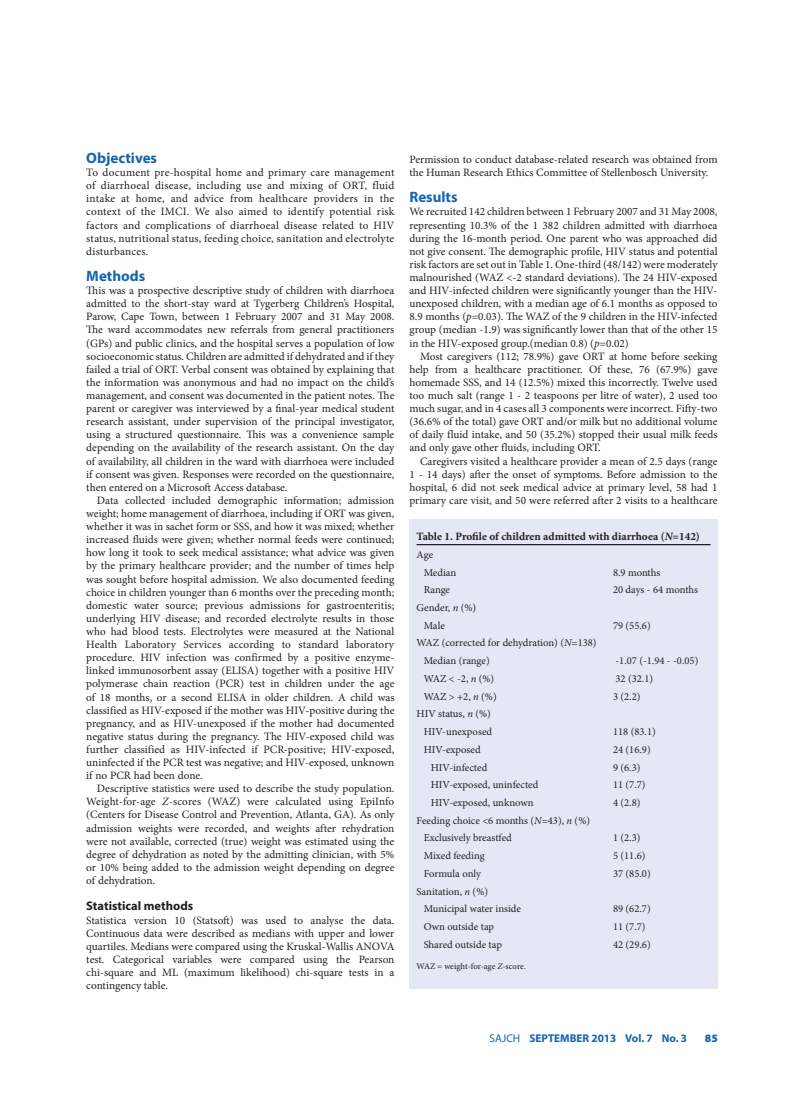
<style>
.page{position:relative;width:797px;height:1105px;background:#fff}
.page>*{position:absolute;margin:0;border:0;box-sizing:border-box;transform-origin:0 0}
.t1{font:700 15px "Myriad Pro";color:#1364b1}
.t2{font:700 12.5px "Myriad Pro";color:#231f20}
.t3{font:11.25px/13.1px "Minion Pro";color:#231f20;text-align:justify}
.t4{font:700 11.25px "Minion Pro";color:#231f20}
.t5{font:700 11.25px "Myriad Pro";color:#1364b1}
.t6{font:900 11.25px "Myriad Pro";color:#1364b1}
.t7{font:10.62px/17.8px "Minion Pro";color:#231f20}
.t8{font:8.75px "Minion Pro";letter-spacing:-.01em;color:#231f20}
.s1{font-style:italic}
.s2{font-weight:400}
</style>
<div class="page">
<div style="left:409px;top:519px;width:308px;height:470px;background:#e3e8f4"></div>
<hr style="left:416px;top:544px;width:197px;height:1px;background:#231f20">
<hr style="left:613px;top:544px;width:97px;height:1px;background:#231f20">
<h1 class="t1" style="left:86px;top:148px;width:72px">Objectives</h1>
<p class="t3" style="left:86px;top:166px;width:309px">To document pre-hospital home and primary care management of diarrhoeal disease, including use and mixing of ORT, fluid intake at home, and advice from healthcare providers in the context of the IMCI. We also aimed to identify potential risk factors and complications of diarrhoeal disease related to HIV status, nutritional status, feeding choice, sanitation and electrolyte disturbances.</p>
<h1 class="t1" style="left:86px;top:266px;width:61px">Methods</h1>
<p class="t3" style="left:86px;top:284px;width:310px">This was a prospective descriptive study of children with diarrhoea admitted to the short-stay ward at Tygerberg Children’s Hospital, Parow, Cape Town, between 1 February 2007 and 31 May 2008.<br>The ward accommodates new referrals from general practitioners (GPs) and public clinics, and the hospital serves a population of low socioeconomic status. Children are admitted if dehydrated and if they failed a trial of ORT. Verbal consent was obtained by explaining that the information was anonymous and had no impact on the child’s management, and consent was documented in the patient notes. The parent or caregiver was interviewed by a final-year medical student research assistant, under supervision of the principal investigator, using a structured questionnaire. This was a convenience sample depending on the availability of the research assistant. On the day of availability, all children in the ward with diarrhoea were included if consent was given. Responses were recorded on the questionnaire, then entered on a Microsoft Access database.</p>
<p class="t3" style="left:86px;top:494px;width:310px;text-indent:11px">Data collected included demographic information; admission weight; home management of diarrhoea, including if ORT was given, whether it was in sachet form or SSS, and how it was mixed; whether increased fluids were given; whether normal feeds were continued; how long it took to seek medical assistance; what advice was given by the primary healthcare provider; and the number of times help was sought before hospital admission. We also documented feeding choice in children younger than 6 months over the preceding month; domestic water source; previous admissions for gastroenteritis; underlying HIV disease; and recorded electrolyte results in those who had blood tests. Electrolytes were measured at the National Health Laboratory Services according to standard laboratory procedure. HIV infection was confirmed by a positive enzyme&shy;linked immunosorbent assay (ELISA) together with a positive HIV polymerase chain reaction (PCR) test in children under the age of 18 months, or a second ELISA in older children. A child was classified as HIV-exposed if the mother was HIV-positive during the pregnancy, and as HIV-unexposed if the mother had documented negative status during the pregnancy. The HIV-exposed child was further classified as HIV-infected if PCR-positive; HIV-exposed, uninfected if the PCR test was negative; and HIV-exposed, unknown if no PCR had been done.</p>
<p class="t3" style="left:86px;top:782px;width:310px;text-indent:11px">Descriptive statistics were used to describe the study population.<br>Weight-for-age <span class="s1">Z</span>-scores (WAZ) were calculated using EpiInfo (Centers for Disease Control and Prevention, Atlanta, GA). As only admission weights were recorded, and weights after rehydration were not available, corrected (true) weight was estimated using the degree of dehydration as noted by the admitting clinician, with 5% or 10% being added to the admission weight depending on degree of dehydration.</p>
<p class="t2" style="left:86px;top:898px;width:108px">Statistical methods</p>
<p class="t3" style="left:86px;top:913px;width:310px">Statistica version 10 (Statsoft) was used to analyse the data.<br>Continuous data were described as medians with upper and lower quartiles. Medians were compared using the Kruskal-Wallis ANOVA test. Categorical variables were compared using the Pearson chi-square and ML (maximum likelihood) chi-square tests in a contingency table.</p>
<p class="t3" style="left:409px;top:153px;width:309px">Permission to conduct database-related research was obtained from the Human Research Ethics Committee of Stellenbosch University.</p>
<h1 class="t1" style="left:409px;top:188px;width:50px">Results</h1>
<p class="t3" style="left:409px;top:205px;width:310px">We recruited 142 children between 1 February 2007 and 31 May 2008, representing 10.3% of the 1 382 children admitted with diarrhoea during the 16-month period. One parent who was approached did not give consent. The demographic profile, HIV status and potential risk factors are set out in Table 1. One-third (48/142) were moderately malnourished (WAZ &lt;-2 standard deviations). The 24 HIV-exposed and HIV-infected children were significantly younger than the HIV&shy;unexposed children, with a median age of 6.1 months as opposed to 8.9 months (<span class="s1">p</span>=0.03). The WAZ of the 9 children in the HIV-infected group (median -1.9) was significantly lower than that of the other 15 in the HIV-exposed group.(median 0.8) (<span class="s1">p</span>=0.02)</p>
<p class="t3" style="left:409px;top:350px;width:310px;text-indent:11px">Most caregivers (112; 78.9%) gave ORT at home before seeking help from a healthcare practitioner. Of these, 76 (67.9%) gave homemade SSS, and 14 (12.5%) mixed this incorrectly. Twelve used too much salt (range 1 - 2 teaspoons per litre of water), 2 used too much sugar, and in 4 cases all 3 components were incorrect. Fifty-two (36.6% of the total) gave ORT and/or milk but no additional volume of daily fluid intake, and 50 (35.2%) stopped their usual milk feeds and only gave other fluids, including ORT.</p>
<p class="t3" style="left:409px;top:454px;width:309px;text-indent:11px">Caregivers visited a healthcare provider a mean of 2.5 days (range 1 - 14 days) after the onset of symptoms. Before admission to the hospital, 6 did not seek medical advice at primary level, 58 had 1 primary care visit, and 50 were referred after 2 visits to a healthcare</p>
<p class="t4" style="left:416px;top:528px;width:285px">Table 1. Profile of children admitted with diarrhoea (<span class="s1">N</span>=142)</p>
<p class="t7" style="left:423px;top:546px;width:34px;text-indent:-7px">Age<br>Median</p>
<p class="t7" style="left:613px;top:563px;width:49px">8.9 months</p>
<p class="t7" style="left:423px;top:581px;width:28px">Range</p>
<p class="t7" style="left:613px;top:581px;width:87px">20 days - 64 months</p>
<p class="t7" style="left:423px;top:599px;width:54px;text-indent:-7px">Gender, <span class="s1">n</span> (%)<br>Male</p>
<p class="t7" style="left:613px;top:616px;width:39px">79 (55.6)</p>
<p class="t7" style="left:423px;top:634px;width:174px;text-indent:-7px">WAZ (corrected for dehydration) (<span class="s1">N</span>=138)<br>Median (range)</p>
<p class="t7" style="left:615px;top:652px;width:84px">-1.07 (-1.94 - -0.05)</p>
<p class="t7" style="left:423px;top:670px;width:72px">WAZ &lt; -2, <span class="s1">n</span> (%)</p>
<p class="t7" style="left:615px;top:670px;width:39px">32 (32.1)</p>
<p class="t7" style="left:423px;top:687px;width:74px">WAZ &gt; +2, <span class="s1">n</span> (%)</p>
<p class="t7" style="left:613px;top:687px;width:29px">3 (2.2)</p>
<p class="t7" style="left:416px;top:705px;width:77px;text-align:right">HIV status, <span class="s1">n</span> (%)<br>HIV-unexposed</p>
<p class="t7" style="left:613px;top:723px;width:44px">118 (83.1)</p>
<p class="t7" style="left:423px;top:740px;width:59px">HIV-exposed</p>
<p class="t7" style="left:613px;top:740px;width:39px">24 (16.9)</p>
<p class="t7" style="left:431px;top:758px;width:58px">HIV-infected</p>
<p class="t7" style="left:613px;top:758px;width:29px">9 (6.3)</p>
<p class="t7" style="left:431px;top:776px;width:109px">HIV-exposed, uninfected</p>
<p class="t7" style="left:613px;top:776px;width:34px">11 (7.7)</p>
<p class="t7" style="left:431px;top:794px;width:104px">HIV-exposed, unknown</p>
<p class="t7" style="left:613px;top:794px;width:29px">4 (2.8)</p>
<p class="t7" style="left:423px;top:811px;width:168px;text-indent:-7px">Feeding choice &lt;6 months (<span class="s1">N</span>=43), <span class="s1">n</span> (%)<br>Exclusively breastfed</p>
<p class="t7" style="left:613px;top:829px;width:29px">1 (2.3)</p>
<p class="t7" style="left:423px;top:847px;width:63px">Mixed feeding</p>
<p class="t7" style="left:613px;top:847px;width:34px">5 (11.6)</p>
<p class="t7" style="left:423px;top:865px;width:59px">Formula only</p>
<p class="t7" style="left:613px;top:865px;width:39px">37 (85.0)</p>
<p class="t7" style="left:423px;top:882px;width:99px;text-indent:-7px">Sanitation, <span class="s1">n</span> (%)<br>Municipal water inside</p>
<p class="t7" style="left:613px;top:900px;width:39px">89 (62.7)</p>
<p class="t7" style="left:423px;top:918px;width:72px">Own outside tap</p>
<p class="t7" style="left:613px;top:918px;width:34px">11 (7.7)</p>
<p class="t7" style="left:423px;top:935px;width:80px">Shared outside tap</p>
<p class="t7" style="left:613px;top:935px;width:39px">42 (29.6)</p>
<p class="t8" style="left:416px;top:960px;width:111px">WAZ = weight-for-age <span class="s1">Z</span>-score.</p>
<p class="t5" style="left:489px;top:1031px;width:199px"><span class="s2">SAJCH</span> SEPTEMBER 2013 Vol. 7 No. 3</p>
<p class="t6" style="left:705px;top:1032px;width:14px">85</p>
</div>
